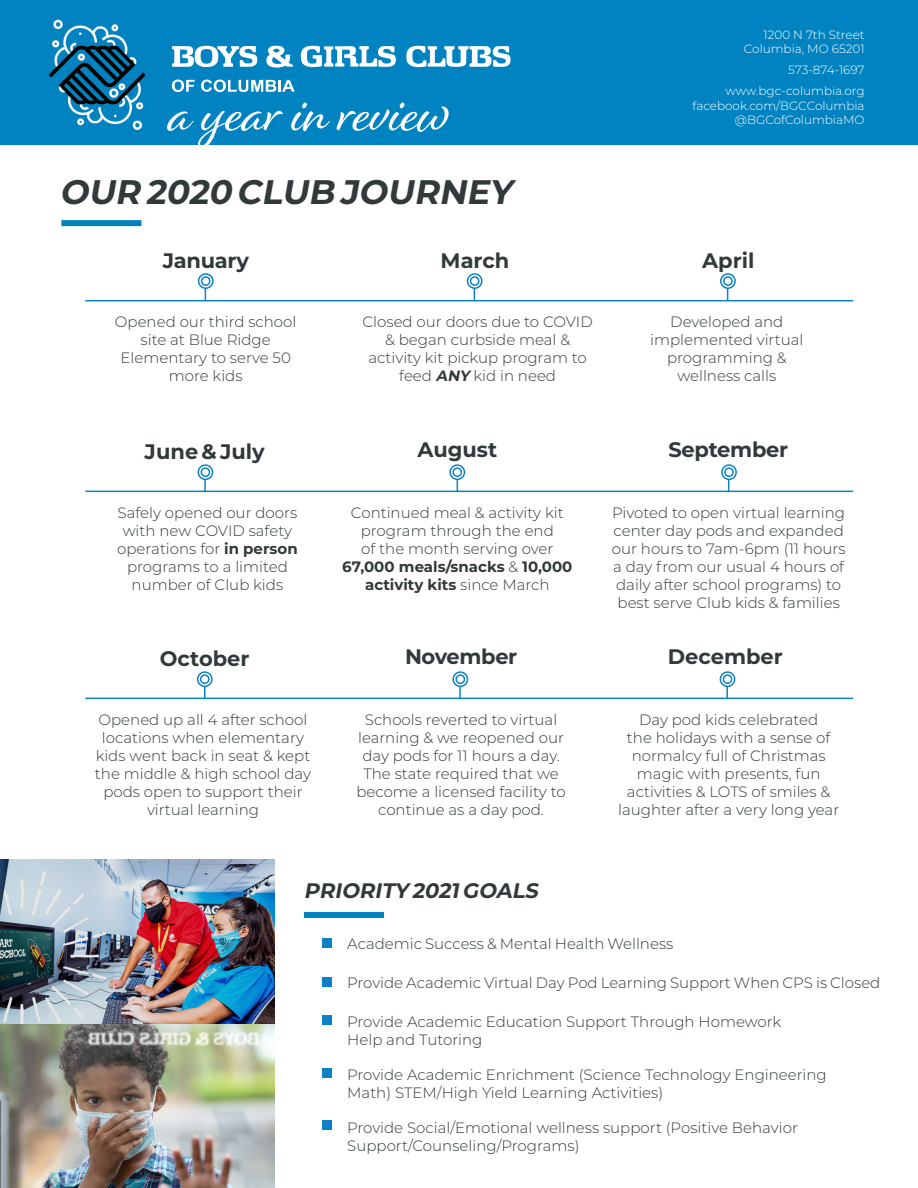
<style>
.page{position:relative;width:918px;height:1188px;background:#fff}
.page>*{position:absolute;margin:0;border:0;box-sizing:border-box;transform-origin:0 0}
.t1{font:56.4px "Alisha";color:#fff}
.t2{font:italic 700 34.05px "Montserrat";color:#31393b}
.t3{font:700 21px "Montserrat";color:#31393b}
.t4{font:italic 700 21px "Montserrat";color:#31393b}
.t5{font:300 15px/18px "Montserrat";color:#31393b;text-align:center}
.t6{font:300 12px "Montserrat";color:#fff}
.s1{font-weight:700;font-style:italic}
.s2{font-weight:700}
</style>
<div class="page">
<div style="left:61px;top:220px;width:80px;height:6px;background:#0083bf"></div>
<hr style="left:85px;top:300px;width:768px;height:1px;background:#0e81c5">
<hr style="left:85px;top:491px;width:768px;height:1px;background:#0e81c5">
<hr style="left:85px;top:698px;width:768px;height:1px;background:#0e81c5">
<div style="left:201px;top:276px;width:10px;height:10px;border:2px solid #0e81c5;border-radius:50%"></div>
<div style="left:201px;top:467px;width:9px;height:10px;border:2px solid #0e81c5;border-radius:50%"></div>
<div style="left:200px;top:674px;width:10px;height:10px;border:2px solid #0e81c5;border-radius:50%"></div>
<div style="left:470px;top:276px;width:10px;height:10px;border:2px solid #0e81c5;border-radius:50%"></div>
<div style="left:452px;top:467px;width:10px;height:10px;border:2px solid #0e81c5;border-radius:50%"></div>
<div style="left:455px;top:674px;width:10px;height:10px;border:2px solid #0e81c5;border-radius:50%"></div>
<div style="left:723px;top:276px;width:10px;height:10px;border:2px solid #0e81c5;border-radius:50%"></div>
<div style="left:724px;top:467px;width:10px;height:10px;border:2px solid #0e81c5;border-radius:50%"></div>
<div style="left:723px;top:674px;width:9px;height:10px;border:2px solid #0e81c5;border-radius:50%"></div>
<div style="left:198px;top:273px;width:16px;height:16px;border:2px solid #0e81c5;border-radius:50%"></div>
<div style="left:198px;top:464px;width:15px;height:16px;border:2px solid #0e81c5;border-radius:50%"></div>
<div style="left:197px;top:671px;width:16px;height:16px;border:2px solid #0e81c5;border-radius:50%"></div>
<div style="left:467px;top:273px;width:16px;height:16px;border:2px solid #0e81c5;border-radius:50%"></div>
<div style="left:449px;top:464px;width:16px;height:16px;border:2px solid #0e81c5;border-radius:50%"></div>
<div style="left:452px;top:671px;width:16px;height:16px;border:2px solid #0e81c5;border-radius:50%"></div>
<div style="left:720px;top:273px;width:16px;height:16px;border:2px solid #0e81c5;border-radius:50%"></div>
<div style="left:721px;top:464px;width:16px;height:16px;border:2px solid #0e81c5;border-radius:50%"></div>
<div style="left:720px;top:671px;width:15px;height:16px;border:2px solid #0e81c5;border-radius:50%"></div>
<svg style="left:205px;top:288px;width:1px;height:12px"></svg>
<svg style="left:204px;top:480px;width:2px;height:11px"></svg>
<svg style="left:204px;top:687px;width:2px;height:11px"></svg>
<svg style="left:474px;top:288px;width:1px;height:12px"></svg>
<svg style="left:459px;top:687px;width:2px;height:11px"></svg>
<svg style="left:727px;top:288px;width:1px;height:12px"></svg>
<svg style="left:726px;top:687px;width:2px;height:11px"></svg>
<div style="left:304px;top:912px;width:80px;height:6px;background:#0083bf"></div>
<div style="left:322px;top:938px;width:9px;height:10px;background:#0e81c5"></div>
<div style="left:322px;top:1016px;width:9px;height:9px;background:#0e81c5"></div>
<div style="left:322px;top:977px;width:9px;height:9px;background:#0e81c5"></div>
<div style="left:322px;top:1068px;width:9px;height:9px;background:#0e81c5"></div>
<div style="left:322px;top:1121px;width:9px;height:9px;background:#0e81c5"></div>
<div style="left:0;top:0;width:918px;height:145px;background:#0083c0"></div>
<svg style="left:266px;top:45px;width:27px;height:23px"></svg>
<svg style="left:172px;top:46px;width:86px;height:21px"></svg>
<svg style="left:406px;top:46px;width:105px;height:21px"></svg>
<svg style="left:301px;top:46px;width:95px;height:22px"></svg>
<svg style="left:172px;top:79px;width:23px;height:14px"></svg>
<svg style="left:201px;top:79px;width:94px;height:14px"></svg>
<img style="left:48px;top:19px;width:98px;height:111px">
<img style="left:0;top:860px;width:274px;height:328px">
<p class="t1" style="left:170px;top:79px;width:281px">a year in review</p>
<p class="t2" style="left:59px;top:168px;width:462px">OUR 2020CLUB JOURNEY</p>
<p class="t3" style="left:163px;top:245px;width:88px">January</p>
<p class="t5" style="left:115px;top:312px;width:183px">Opened our third school site at Blue Ridge<br>Elementary to serve 50 more kids</p>
<p class="t3" style="left:441px;top:245px;width:70px">March</p>
<p class="t5" style="left:363px;top:312px;width:232px">Closed our doors due to COVID &amp; began curbside meal &amp; activity kit pickup program to feed <span class="s1">ANY</span> kid in need</p>
<p class="t6" style="left:764px;top:26px;width:103px">1200 N 7th Street</p>
<p class="t6" style="left:744px;top:41px;width:122px">Columbia, MO 65201</p>
<p class="t6" style="left:788px;top:62px;width:78px">573-874-1697</p>
<p class="t6" style="left:726px;top:83px;width:141px">www.bgc-columbia.org</p>
<p class="t6" style="left:693px;top:97px;width:174px">facebook.com/BGCColumbia</p>
<p class="t6" style="left:735px;top:112px;width:131px">@BGCofColumbiaMO</p>
<p class="t3" style="left:702px;top:245px;width:54px">April</p>
<p class="t5" style="left:650px;top:312px;width:155px">Developed and implemented virtual programming &amp; wellness calls</p>
<p class="t3" style="left:145px;top:436px;width:122px">June &amp; July</p>
<p class="t5" style="left:117px;top:503px;width:182px">Safely opened our doors with new COVID safety operations for <span class="s2">in person </span>programs to a limited number of Club kids</p>
<p class="t3" style="left:160px;top:643px;width:91px">October</p>
<p class="t5" style="left:95px;top:710px;width:218px">Opened up all 4 after school locations when elementary kids went back in seat &amp; kept the middle &amp; high school day pods open to support their virtual learning</p>
<p class="t3" style="left:417px;top:435px;width:81px">August</p>
<p class="t5" style="left:342px;top:503px;width:232px">Continued meal &amp; activity kit program through the end<br>of the month serving over<br><span class="s2">67,000 meals/snacks</span> &amp; <span class="s2">10,000 activity kits</span> since March</p>
<p class="t3" style="left:405px;top:642px;width:114px">November</p>
<p class="t5" style="left:356px;top:710px;width:211px">Schools reverted to virtual learning &amp; we reopened our day pods for 11 hours a day.<br>The state required that we become a licensed facility to continue as a day pod.</p>
<p class="t3" style="left:668px;top:435px;width:121px">September</p>
<p class="t5" style="left:612px;top:503px;width:235px">Pivoted to open virtual learning center day pods and expanded our hours to 7am-6pm (11 hours a day from our usual 4 hours of daily after school programs) to best serve Club kids &amp; families</p>
<p class="t3" style="left:668px;top:642px;width:116px">December</p>
<p class="t5" style="left:618px;top:710px;width:223px">Day pod kids celebrated<br>the holidays with a sense of normalcy full of Christmas magic with presents, fun activities &amp; LOTS of smiles &amp; laughter after a very long year</p>
<p class="t4" style="left:304px;top:875px;width:240px">PRIORITY 2021GOALS</p>
<p class="t5" style="left:347px;top:935px;width:328px">Academic Success &amp; Mental Health Wellness</p>
<p class="t5" style="left:347px;top:974px;width:535px">Provide Academic Virtual Day Pod Learning Support When CPS is Closed</p>
<p class="t5" style="left:347px;top:1012px;width:436px;text-align:left">Provide Academic Education Support Through Homework<br>Help and Tutoring</p>
<p class="t5" style="left:347px;top:1065px;width:481px;text-align:left">Provide Academic Enrichment (Science Technology Engineering<br>Math) STEM/High Yield Learning Activities)</p>
<p class="t5" style="left:347px;top:1118px;width:452px;text-align:left">Provide Social/Emotional wellness support (Positive Behavior<br>Support/Counseling/Programs)</p>
</div>
